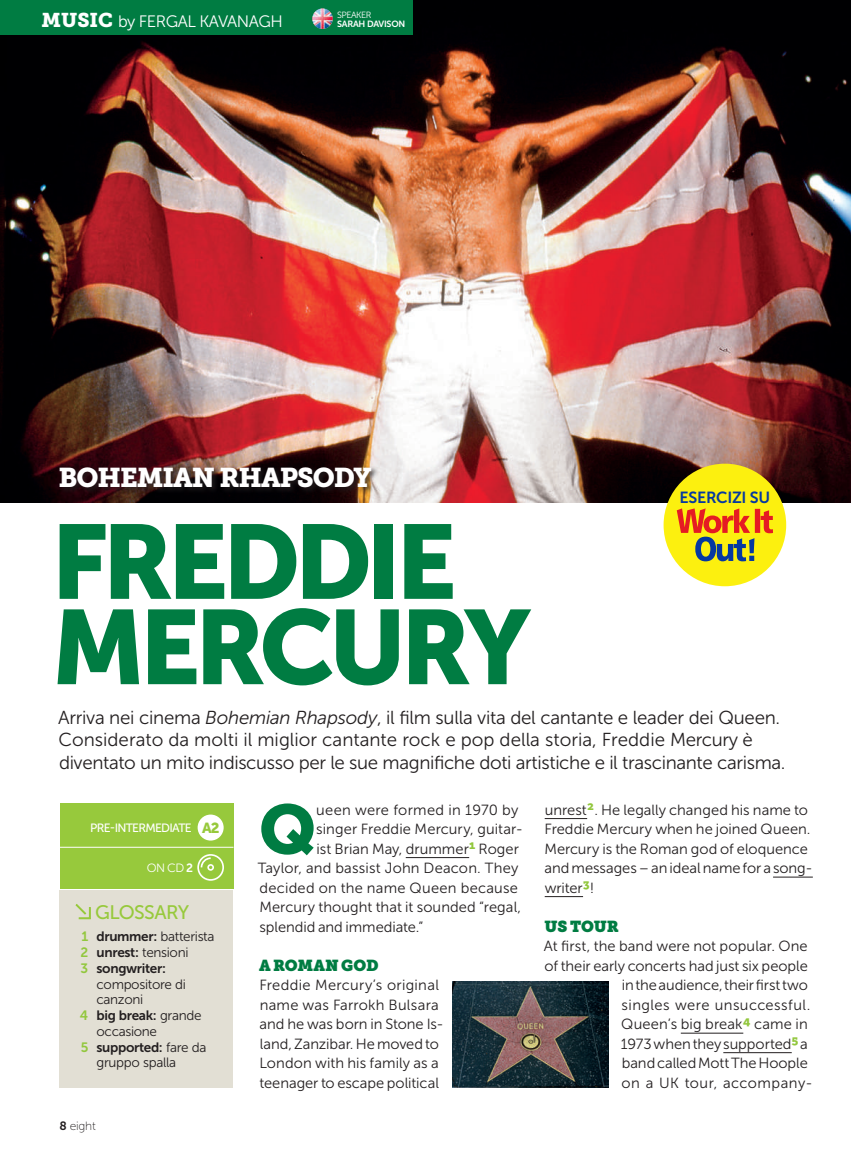
<style>
.page{position:relative;width:851px;height:1157px;background:#fff}
.page>*{position:absolute;margin:0;border:0;box-sizing:border-box;transform-origin:0 0}
.t1{font:104.55px/85.3px "Museo Sans 900";letter-spacing:-.06em;color:#007c42}
.t2{font:69.3px "Museo Slab 900";color:#007c42}
.t3{font:27px "Museo Slab 900";letter-spacing:-.04em;color:#fff}
.t4{font:19.5px "Museo Sans 500";letter-spacing:-.03em;color:#97c93c}
.t5{font:18.75px/22.5px "Museo Sans 300";letter-spacing:-.015em;color:#231f20}
.t6{font:16.5px "Museo Sans 300";letter-spacing:-.03em;color:#fff}
.t7{font:16.05px "Museo Sans 700";letter-spacing:-.02em;color:#0538a1}
.t8{font:15.75px "Museo Slab";letter-spacing:-.01em;color:#007c42}
.t9{font:14.7px/19.5px "Museo Sans 300";color:#231f20}
.t10{font:14.7px "Museo Sans 300";letter-spacing:.03em;color:#231f20}
.t11{font:14.7px "Museo Sans 300";letter-spacing:.02em;color:#231f20}
.t12{font:14.7px "Museo Sans 300";letter-spacing:.035em;color:#231f20}
.t13{font:13.5px/15.8px "Museo Sans 300";letter-spacing:-.025em;color:#231f20}
.t14{font:13.5px "Museo Sans 700";letter-spacing:-.025em;color:#231f20}
.t15{font:12px "Museo Sans 500";letter-spacing:-.06em;color:#fff}
.t16{font:12px "Museo Sans 100";letter-spacing:-.02em;color:#231f20}
.t17{font:12px "Museo Sans 300";color:#fff}
.t18{font:9px "Museo Sans 700";letter-spacing:-.03em;color:#fff}
.t19{font:9px "Museo Sans 300";letter-spacing:-.05em;color:#fff}
.s1{font-family:"Museo Slab 900";font-size:19.8px}
.s2{font-style:italic}
.s3{font-family:"Museo Sans 900";font-size:14.55px;color:#97c93c}
.s4{font-family:"Museo Sans 700"}
.s5{font-family:"Museo Sans 700";color:#92c73d}
.s6{color:#92c73d}
.s7{font-family:"Museo Sans 300"}
</style>
<div class="page">
<div style="left:59px;top:890px;width:174px;height:197px;background:#e2dfd4"></div>
<img style="left:0;top:0;width:850px;height:502px">
<hr style="left:405px;top:857px;width:64px;height:1px;background:#231f20">
<hr style="left:544px;top:818px;width:43px;height:1px;background:#231f20">
<hr style="left:773px;top:876px;width:39px;height:1px;background:#231f20">
<hr style="left:544px;top:896px;width:39px;height:1px;background:#231f20">
<hr style="left:680px;top:1032px;width:63px;height:1px;background:#231f20">
<hr style="left:723px;top:1052px;width:68px;height:1px;background:#231f20">
<div style="left:0;top:0;width:412px;height:34px;background:#007c42"></div>
<img style="left:312px;top:9px;width:21px;height:20px;border-radius:10px">
<div style="left:663px;top:463px;width:123px;height:123px;background:#fcf00f;border-radius:50%"></div>
<svg style="left:676px;top:508px;width:96px;height:53px"></svg>
<div style="left:60px;top:803px;width:173px;height:85px;background:#97c93c"></div>
<div style="left:197px;top:814px;width:26px;height:26px;background:#fff;border-radius:50%"></div>
<hr style="left:60px;top:847px;width:173px;height:1px;background:#fff">
<svg style="left:197px;top:854px;width:27px;height:26px"></svg>
<div style="left:58px;top:465px;width:320px;height:29px;background:#231f20;opacity:.75"></div>
<svg style="left:75px;top:904px;width:16px;height:15px"></svg>
<img style="left:809px;top:295px;width:41px;height:583px">
<img style="left:452px;top:981px;width:156px;height:106px">
<p class="t6" style="left:42px;top:12px;width:243px"><span class="s1">MUSIC</span> by FERGAL KAVANAGH</p>
<p class="t19" style="left:337px;top:10px;width:36px">SPEAKER</p>
<p class="t18" style="left:337px;top:19px;width:70px">SARAH DAVISON</p>
<h3 class="t3" style="left:59px;top:461px;width:315px">BOHEMIAN RHAPSODY</h3>
<h1 class="t1" style="left:51px;top:519px;width:481px">FREDDIE<br>MERCURY</h1>
<p class="t7" style="left:679px;top:488px;width:92px">ESERCIZI SU</p>
<p class="t5" style="left:58px;top:706px;width:728px">Arriva nei cinema <span class="s2">Bohemian Rhapsody</span>, il film sulla vita del cantante e leader dei Queen.<br>Considerato da molti il miglior cantante rock e pop della storia, Freddie Mercury è diventato un mito indiscusso per le sue magnifiche doti artistiche e il trascinante carisma.</p>
<p class="t15" style="left:90px;top:821px;width:131px">PRE-INTERMEDIATE <span class="s3">A2</span></p>
<p class="t17" style="left:147px;top:861px;width:48px">ON CD <span class="s4">2</span></p>
<h3 class="t4" style="left:95px;top:901px;width:96px">GLOSSARY</h3>
<p class="t13" style="left:80px;top:928px;width:135px"><span class="s5">1</span> <span class="s4">drummer:</span> batterista<br><span class="s5">2</span> <span class="s4">unrest:</span> tensioni</p>
<p class="t14" style="left:81px;top:960px;width:87px"><span class="s6">3</span> songwriter:</p>
<p class="t13" style="left:96px;top:976px;width:91px">compositore di canzoni</p>
<p class="t14" style="left:80px;top:1007px;width:123px"><span class="s6">4</span> big break: <span class="s7">grande</span></p>
<p class="t13" style="left:96px;top:1023px;width:62px">occasione</p>
<p class="t14" style="left:81px;top:1039px;width:127px"><span class="s6">5</span> supported: <span class="s7">fare da</span></p>
<p class="t13" style="left:96px;top:1054px;width:81px">gruppo spalla</p>
<p class="t16" style="left:60px;top:1119px;width:56px"><span class="s4">2</span> fourteen</p>
<p class="t16" style="left:60px;top:1119px;width:38px"><span class="s4">8</span> eight</p>
<h2 class="t2" style="left:259px;top:789px;width:59px">Q</h2>
<p class="t11" style="left:316px;top:802px;width:204px">ueen were formed in 1970 by</p>
<p class="t9" style="left:316px;top:819px;width:208px">singer Freddie Mercury, guitar-</p>
<p class="t9" style="left:316px;top:839px;width:204px">ist Brian May, drummer<sup>1</sup> Roger</p>
<p class="t9" style="left:258px;top:858px;width:262px">Taylor, and bassist John Deacon. They</p>
<p class="t9" style="left:259px;top:878px;width:260px">decided on the name Queen because</p>
<p class="t9" style="left:259px;top:897px;width:263px">Mercury thought that it sounded “regal,</p>
<p class="t9" style="left:259px;top:917px;width:165px">splendid and immediate.”</p>
<p class="t8" style="left:259px;top:956px;width:121px">A ROMAN GOD</p>
<p class="t9" style="left:259px;top:975px;width:186px">Freddie Mercury’s original name was Farrokh Bulsara and he was born in Stone Is&shy;land, Zanzibar. He moved to<br>London with his family as a teenager to escape political</p>
<p class="t9" style="left:544px;top:800px;width:270px">unrest<sup>2</sup>. He legally changed his name to<br>Freddie Mercury when he joined Queen.<br>Mercury is the Roman god of eloquence and messages – an ideal name for a song&shy;writer<sup>3</sup>!</p>
<p class="t8" style="left:544px;top:917px;width:76px">US TOUR</p>
<p class="t9" style="left:544px;top:936px;width:265px">At first, the band were not popular. One</p>
<p class="t9" style="left:544px;top:956px;width:265px">of their early concerts had just six people</p>
<p class="t9" style="left:621px;top:975px;width:187px">in the audience, their first two</p>
<p class="t10" style="left:621px;top:997px;width:190px">singles were unsuccessful.</p>
<p class="t9" style="left:621px;top:1014px;width:188px">Queen’s big break<sup>4</sup> came in</p>
<p class="t9" style="left:620px;top:1034px;width:188px">1973 when they supported<sup>5</sup> a</p>
<p class="t9" style="left:621px;top:1053px;width:187px">band called Mott The Hoople</p>
<p class="t12" style="left:621px;top:1075px;width:193px">on a UK tour, accompany-</p>
</div>
